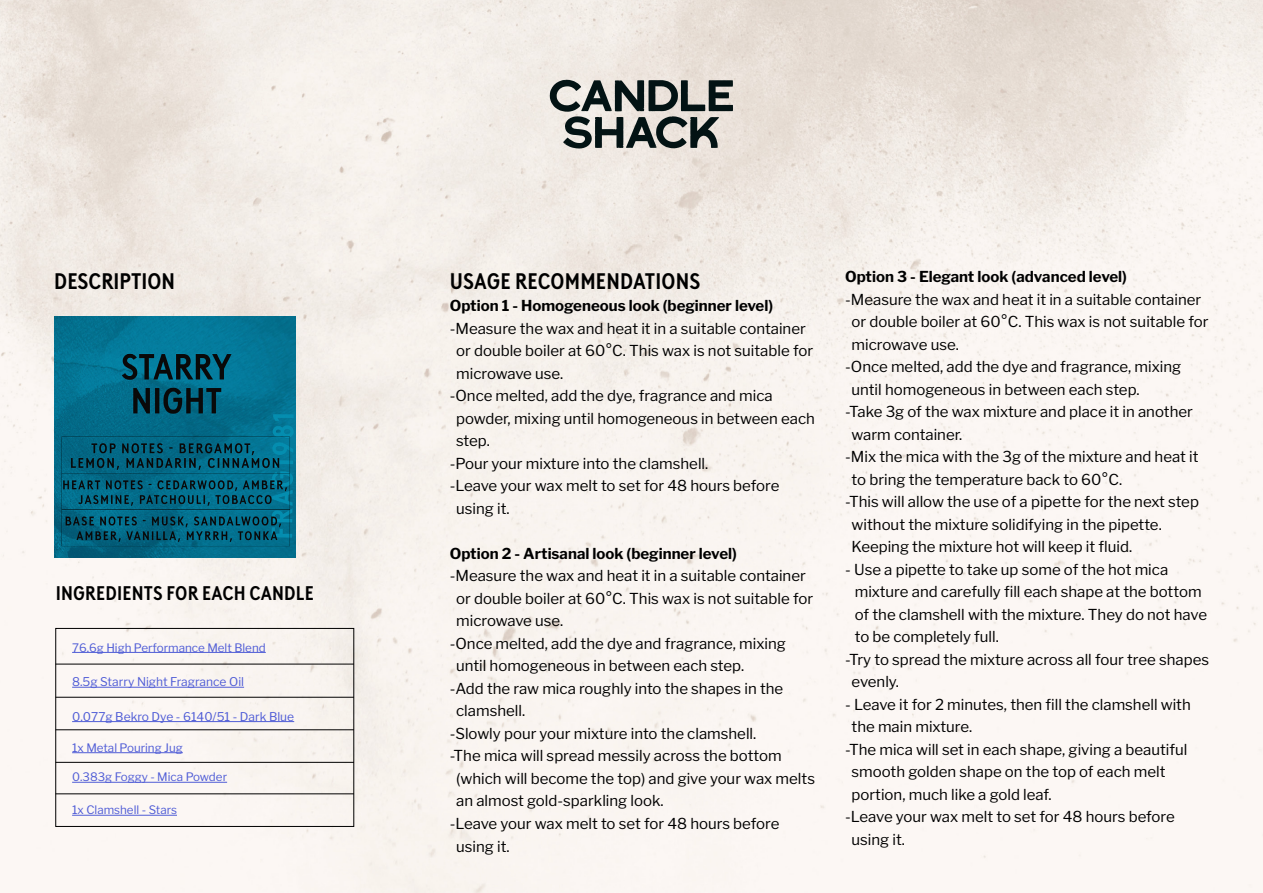
<style>
.page{position:relative;width:1263px;height:893px;background:#fff}
.page>*{position:absolute;margin:0;border:0;box-sizing:border-box;transform-origin:0 0}
.t1{font:700 22.5px "Brown Cond LL";color:#000}
.t2{font:700 19.8px "Brown Cond LL";letter-spacing:.01em;color:#000}
.t3{font:15px "Libre Franklin";color:#000}
.t4{font:700 15px "Libre Franklin";color:#000}
.t5{font:12px "Libre Franklin";color:#4f5cd6}
.t6{font:11.7px "Libre Franklin";color:#4f5cd6}
</style>
<div class="page">
<img style="left:0;top:0;width:1263px;height:893px">
<svg style="left:550px;top:80px;width:183px;height:69px;background:#898c88"></svg>
<div style="left:56px;top:628px;width:298px;height:199px;border:1px solid #000"></div>
<hr style="left:56px;top:664px;width:298px;height:1px;background:#000">
<hr style="left:72px;top:652px;width:194px;height:1px;background:#4f5cd6">
<hr style="left:56px;top:729px;width:298px;height:1px;background:#000">
<hr style="left:56px;top:697px;width:298px;height:1px;background:#000">
<hr style="left:56px;top:762px;width:298px;height:1px;background:#000">
<hr style="left:72px;top:752px;width:111px;height:1px;background:#4f5cd6">
<hr style="left:72px;top:782px;width:155px;height:1px;background:#4f5cd6">
<hr style="left:56px;top:794px;width:298px;height:1px;background:#000">
<hr style="left:72px;top:815px;width:105px;height:1px;background:#4f5cd6">
<hr style="left:72px;top:721px;width:222px;height:1px;background:#4f5cd6">
<hr style="left:72px;top:687px;width:172px;height:1px;background:#4f5cd6">
<img style="left:54px;top:317px;width:241px;height:240px">
<h1 class="t1" style="left:54px;top:264px;width:122px">DESCRIPTION</h1>
<h1 class="t1" style="left:450px;top:264px;width:252px">USAGE RECOMMENDATIONS</h1>
<p class="t4" style="left:450px;top:294px;width:325px">Option 1 - Homogeneous look (beginner level)</p>
<p class="t3" style="left:450px;top:317px;width:358px">-Measure the wax and heat it in a suitable container</p>
<p class="t3" style="left:456px;top:339px;width:358px">or double boiler at 60°C. This wax is not suitable for</p>
<p class="t3" style="left:456px;top:362px;width:109px">microwave use.</p>
<p class="t3" style="left:450px;top:384px;width:324px">-Once melted, add the dye, fragrance and mica</p>
<p class="t3" style="left:456px;top:407px;width:360px">powder, mixing until homogeneous in between each</p>
<p class="t3" style="left:456px;top:429px;width:35px">step.</p>
<p class="t3" style="left:450px;top:452px;width:260px">-Pour your mixture into the clamshell.</p>
<p class="t3" style="left:450px;top:474px;width:331px">-Leave your wax melt to set for 48 hours before</p>
<p class="t3" style="left:456px;top:497px;width:55px">using it.</p>
<p class="t4" style="left:450px;top:542px;width:289px">Option 2 - Artisanal look (beginner level)</p>
<p class="t3" style="left:450px;top:564px;width:358px">-Measure the wax and heat it in a suitable container</p>
<p class="t3" style="left:456px;top:587px;width:358px">or double boiler at 60°C. This wax is not suitable for</p>
<p class="t3" style="left:456px;top:609px;width:109px">microwave use.</p>
<p class="t3" style="left:450px;top:632px;width:338px">-Once melted, add the dye and fragrance, mixing</p>
<p class="t3" style="left:456px;top:654px;width:290px">until homogeneous in between each step.</p>
<p class="t3" style="left:450px;top:677px;width:335px">-Add the raw mica roughly into the shapes in the</p>
<p class="t3" style="left:456px;top:699px;width:70px">clamshell.</p>
<p class="t3" style="left:450px;top:722px;width:308px">-Slowly pour your mixture into the clamshell.</p>
<p class="t3" style="left:450px;top:744px;width:333px">-The mica will spread messily across the bottom</p>
<p class="t3" style="left:456px;top:767px;width:360px">(which will become the top) and give your wax melts</p>
<p class="t3" style="left:456px;top:789px;width:209px">an almost gold-sparkling look.</p>
<p class="t3" style="left:450px;top:812px;width:331px">-Leave your wax melt to set for 48 hours before</p>
<p class="t3" style="left:456px;top:834px;width:55px">using it.</p>
<h2 class="t2" style="left:56px;top:577px;width:260px">INGREDIENTS FOR EACH CANDLE</h2>
<p class="t6" style="left:72px;top:638px;width:195px">76.6g High Performance Melt Blend</p>
<p class="t5" style="left:72px;top:673px;width:173px">8.5g Starry Night Fragrance Oil</p>
<p class="t5" style="left:72px;top:707px;width:224px">0.077g Bekro Dye - 6140/51 - Dark Blue</p>
<p class="t6" style="left:72px;top:738px;width:112px">1x Metal Pouring Jug</p>
<p class="t6" style="left:72px;top:768px;width:156px">0.383g Foggy - Mica Powder</p>
<p class="t6" style="left:72px;top:801px;width:106px">1x Clamshell - Stars</p>
<p class="t4" style="left:845px;top:265px;width:283px">Option 3 - Elegant look (advanced level)</p>
<p class="t3" style="left:845px;top:287px;width:358px">-Measure the wax and heat it in a suitable container</p>
<p class="t3" style="left:851px;top:310px;width:358px">or double boiler at 60°C. This wax is not suitable for</p>
<p class="t3" style="left:851px;top:332px;width:109px">microwave use.</p>
<p class="t3" style="left:845px;top:355px;width:338px">-Once melted, add the dye and fragrance, mixing</p>
<p class="t3" style="left:851px;top:377px;width:290px">until homogeneous in between each step.</p>
<p class="t3" style="left:845px;top:400px;width:349px">-Take 3g of the wax mixture and place it in another</p>
<p class="t3" style="left:851px;top:422px;width:112px">warm container.</p>
<p class="t3" style="left:845px;top:445px;width:355px">-Mix the mica with the 3g of the mixture and heat it</p>
<p class="t3" style="left:851px;top:467px;width:272px">to bring the temperature back to 60°C.</p>
<p class="t3" style="left:845px;top:490px;width:355px">-This will allow the use of a pipette for the next step</p>
<p class="t3" style="left:851px;top:512px;width:312px">without the mixture solidifying in the pipette.</p>
<p class="t3" style="left:851px;top:535px;width:282px">Keeping the mixture hot will keep it fluid.</p>
<p class="t3" style="left:845px;top:557px;width:325px">- Use a pipette to take up some of the hot mica</p>
<p class="t3" style="left:855px;top:580px;width:348px">mixture and carefully fill each shape at the bottom</p>
<p class="t3" style="left:855px;top:602px;width:354px">of the clamshell with the mixture. They do not have</p>
<p class="t3" style="left:855px;top:625px;width:146px">to be completely full.</p>
<p class="t3" style="left:845px;top:647px;width:365px">-Try to spread the mixture across all four tree shapes</p>
<p class="t3" style="left:851px;top:670px;width:49px">evenly.</p>
<p class="t3" style="left:845px;top:692px;width:347px">- Leave it for 2 minutes, then fill the clamshell with</p>
<p class="t3" style="left:851px;top:715px;width:122px">the main mixture.</p>
<p class="t3" style="left:845px;top:737px;width:344px">-The mica will set in each shape, giving a beautiful</p>
<p class="t3" style="left:851px;top:760px;width:315px">smooth golden shape on the top of each melt</p>
<p class="t3" style="left:851px;top:782px;width:202px">portion, much like a gold leaf.</p>
<p class="t3" style="left:845px;top:805px;width:331px">-Leave your wax melt to set for 48 hours before</p>
<p class="t3" style="left:851px;top:827px;width:55px">using it.</p>
</div>
